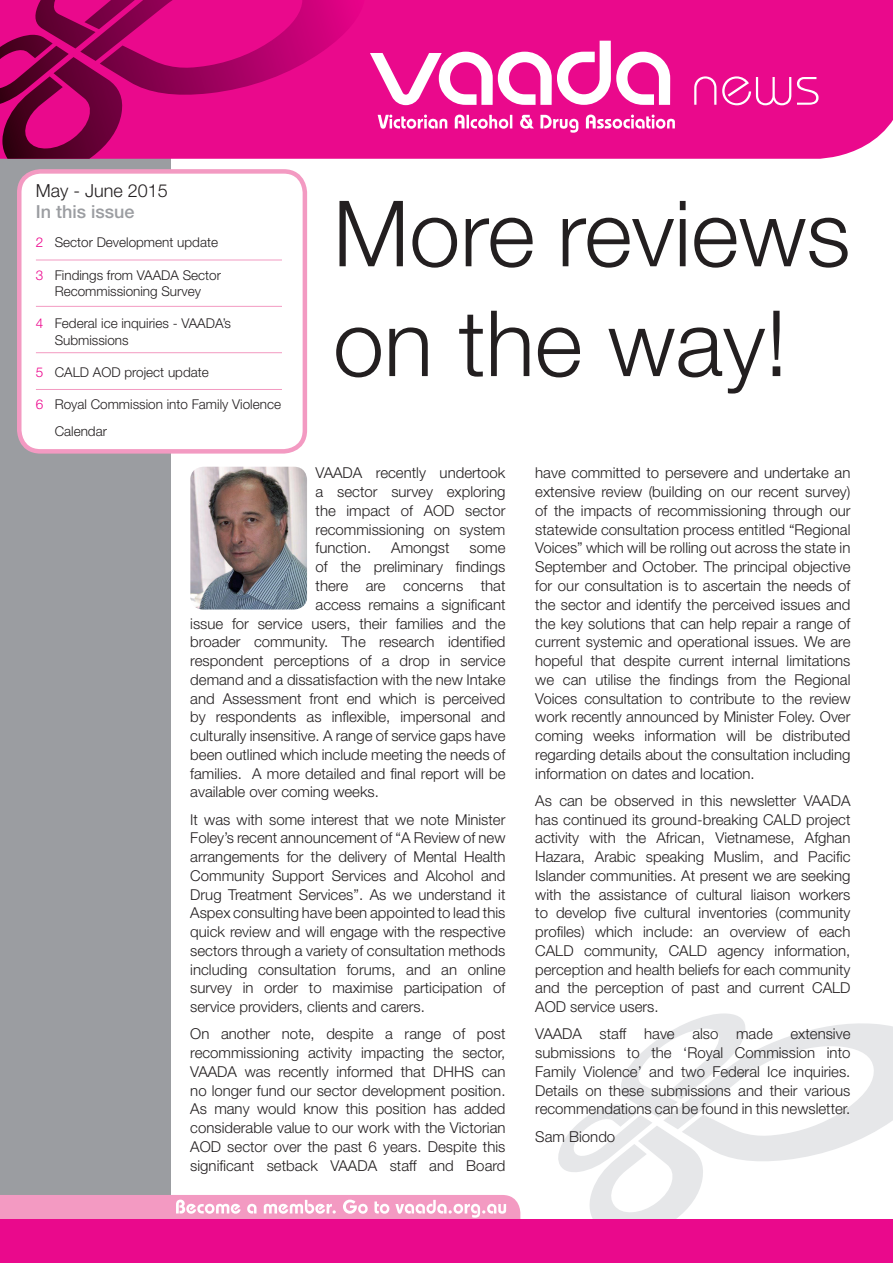
<style>
.page{position:relative;width:893px;height:1263px;background:#fff}
.page>*{position:absolute;margin:0;border:0;box-sizing:border-box;transform-origin:0 0}
.t1{font:300 91.5px/109.8px "Helvetica Neue";color:#231f20}
.t2{font:300 18px "Helvetica Neue";color:#231f20}
.t3{font:500 18px "Helvetica Neue";color:#9b9da1}
.t4{font:300 15px/18.8px "Helvetica Neue";color:#231f20;text-align:justify}
.t5{font:300 13.5px/16.2px "Helvetica Neue";color:#231f20;text-align:center}
.s1{color:#ed028c}
</style>
<div class="page">
<svg style="left:558px;top:1013px;width:335px;height:206px"></svg>
<div style="left:0;top:0;width:170px;height:1263px;background:#9b9da1"></div>
<div style="left:675px;top:0;width:218px;height:159px;background:#ea098c"></div>
<img style="left:190px;top:467px;width:117px;height:142px">
<svg style="left:0;top:1195px;width:520px;height:24px;background:#f4a8ca"></svg>
<div style="left:19px;top:171px;width:286px;height:280px;background:#fff;border-radius:21px"></div>
<div style="left:17px;top:169px;width:290px;height:285px;border:4px solid #f39ac2;border-radius:21px"></div>
<hr style="left:36px;top:260px;width:246px;height:1px;background:#f39ac2">
<hr style="left:36px;top:306px;width:246px;height:1px;background:#f39ac2">
<hr style="left:36px;top:352px;width:246px;height:1px;background:#f39ac2">
<hr style="left:36px;top:389px;width:246px;height:1px;background:#f39ac2">
<svg style="left:0;top:0;width:675px;height:159px;background:#d81d89"></svg>
<svg style="left:694px;top:76px;width:125px;height:29px;background:#ee3ca4"></svg>
<div style="left:0;top:1219px;width:893px;height:44px;background:#ea098c"></div>
<p class="t2" style="left:36px;top:179px;width:134px">May - June 2015</p>
<p class="t3" style="left:36px;top:201px;width:100px">In this issue</p>
<p class="t5" style="left:36px;top:234px;width:184px"><span class="s1">2</span> Sector Development update</p>
<p class="t5" style="left:36px;top:267px;width:187px"><span class="s1">3</span> Findings from VAADA Sector<br>Recommissioning Survey</p>
<p class="t5" style="left:55px;top:315px;width:178px;text-align:left;text-indent:-19px"><span class="s1">4</span> Federal ice inquiries - VAADA’s<br>Submissions</p>
<p class="t5" style="left:36px;top:364px;width:174px"><span class="s1">5</span> CALD AOD project update</p>
<p class="t5" style="left:36px;top:396px;width:247px"><span class="s1">6</span> Royal Commission into Family Violence</p>
<p class="t5" style="left:55px;top:423px;width:54px">Calendar</p>
<p class="t1" style="left:333px;top:177px;width:519px">More reviews on the way!</p>
<p class="t4" style="left:316px;top:463px;width:191px">VAADA recently undertook a sector survey exploring the impact of AOD sector recommissioning on system function.</p>
<p class="t4" style="left:391px;top:538px;width:60px">Amongst</p>
<p class="t4" style="left:470px;top:538px;width:37px">some</p>
<p class="t4" style="left:316px;top:557px;width:191px">of the preliminary findings</p>
<p class="t4" style="left:316px;top:576px;width:191px">there are concerns that</p>
<p class="t4" style="left:316px;top:595px;width:191px">access remains a significant</p>
<p class="t4" style="left:190px;top:613px;width:317px">issue for service users, their families and the</p>
<p class="t4" style="left:190px;top:632px;width:317px">broader community. The research identified</p>
<p class="t4" style="left:190px;top:651px;width:317px">respondent perceptions of a drop in service</p>
<p class="t4" style="left:190px;top:670px;width:317px">demand and a dissatisfaction with the new Intake</p>
<p class="t4" style="left:190px;top:688px;width:317px">and Assessment front end which is perceived</p>
<p class="t4" style="left:190px;top:707px;width:317px">by respondents as inflexible, impersonal and</p>
<p class="t4" style="left:190px;top:726px;width:317px">culturally insensitive. A range of service gaps have</p>
<p class="t4" style="left:190px;top:745px;width:317px">been outlined which include meeting the needs of</p>
<p class="t4" style="left:190px;top:763px;width:317px">families. A more detailed and final report will be</p>
<p class="t4" style="left:190px;top:782px;width:190px">available over coming weeks.</p>
<p class="t4" style="left:190px;top:809px;width:317px">It was with some interest that we note Minister Foley’s recent announcement of “A Review of new arrangements for the delivery of Mental Health Community Support Services and Alcohol and Drug Treatment Services”. As we understand it Aspex consulting have been appointed to lead this quick review and will engage with the respective sectors through a variety of consultation methods including consultation forums, and an online survey in order to maximise participation of service providers, clients and carers.</p>
<p class="t4" style="left:190px;top:1024px;width:317px">On another note, despite a range of post recommissioning activity impacting the sector, VAADA was recently informed that DHHS can no longer fund our sector development position.<br>As many would know this position has added considerable value to our work with the Victorian AOD sector over the past 6 years. Despite this significant setback VAADA staff and Board</p>
<p class="t4" style="left:535px;top:463px;width:317px">have committed to persevere and undertake an extensive review (building on our recent survey) of the impacts of recommissioning through our statewide consultation process entitled “Regional Voices” which will be rolling out across the state in September and October. The principal objective for our consultation is to ascertain the needs of the sector and identify the perceived issues and the key solutions that can help repair a range of current systemic and operational issues. We are hopeful that despite current internal limitations we can utilise the findings from the Regional Voices consultation to contribute to the review work recently announced by Minister Foley. Over coming weeks information will be distributed regarding details about the consultation including information on dates and location.</p>
<p class="t4" style="left:535px;top:791px;width:317px">As can be observed in this newsletter VAADA has continued its ground-breaking CALD project activity with the African, Vietnamese, Afghan Hazara, Arabic speaking Muslim, and Pacific Islander communities. At present we are seeking with the assistance of cultural liaison workers to develop five cultural inventories (community profiles) which include: an overview of each CALD community, CALD agency information, perception and health beliefs for each community and the perception of past and current CALD AOD service users.</p>
<p class="t4" style="left:535px;top:1024px;width:317px">VAADA staff have also made extensive submissions to the ‘Royal Commission into Family Violence’ and two Federal Ice inquiries.<br>Details on these submissions and their various recommendations can be found in this newsletter.</p>
<p class="t4" style="left:535px;top:1126px;width:82px">Sam Biondo</p>
</div>
